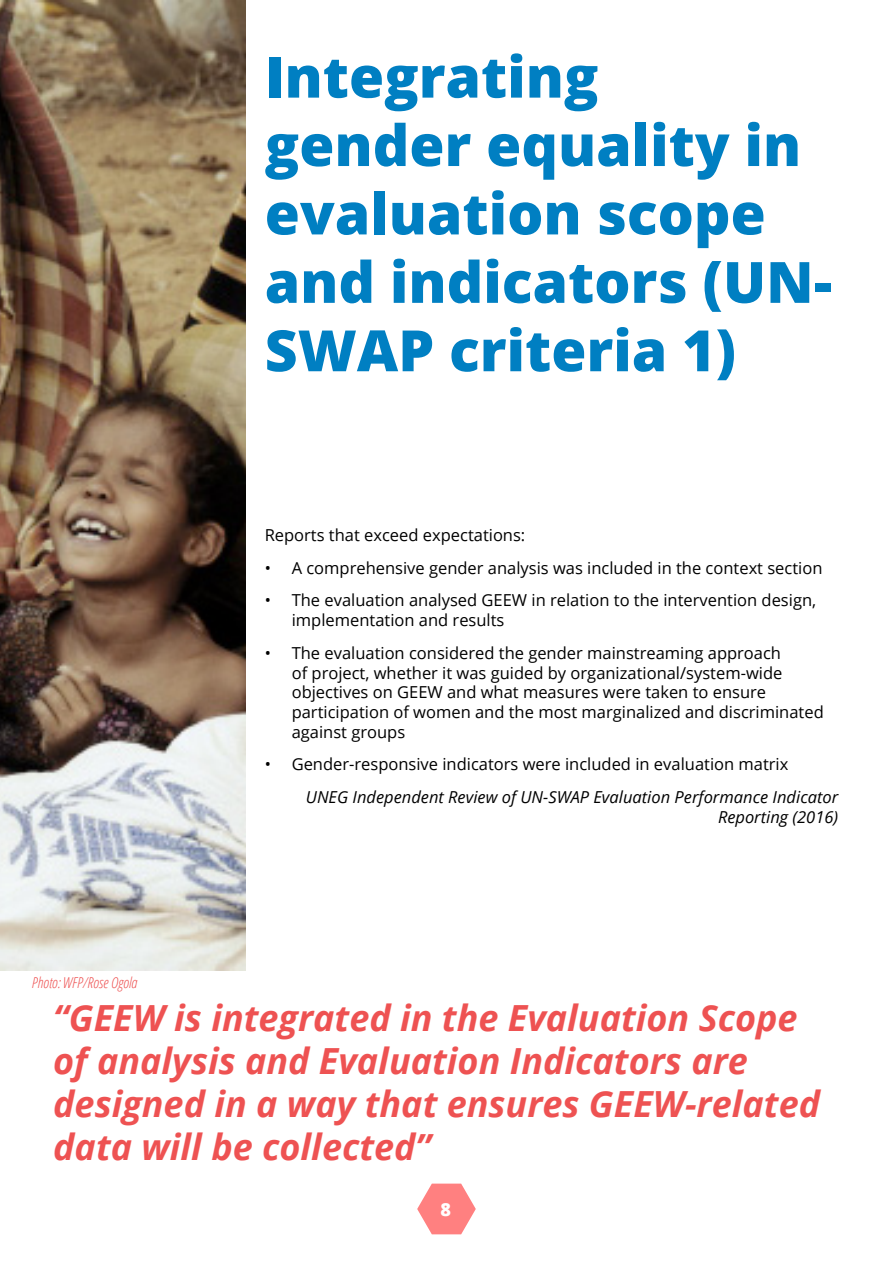
<style>
.page{position:relative;width:893px;height:1263px;background:#fff}
.page>*{position:absolute;margin:0;border:0;box-sizing:border-box;transform-origin:0 0}
.t1{font:800 57px/68.4px "Open Sans";color:#007fc2}
.t2{font:italic 700 36px/43.2px "Open Sans";color:#ee5252}
.t3{font:800 18px "Open Sans";color:#fff}
.t4{font:16.5px/19.8px "Open Sans";color:#000}
.t5{font:italic 16.5px/19.8px "Open Sans";color:#000;text-align:right}
.t6{font:italic 300 condensed 15px "Open Sans";color:#ee5252}
</style>
<div class="page">
<svg style="left:417px;top:1183px;width:59px;height:51px"></svg>
<img style="left:0;top:0;width:246px;height:971px">
<h1 class="t1" style="left:265px;top:40px;width:569px">Integrating<br>gender equality in evaluation scope and indicators (UN-<br>SWAP criteria 1)</h1>
<p class="t6" style="left:32px;top:972px;width:107px">Photo: WFP/Rose Ogola</p>
<p class="t4" style="left:265px;top:525px;width:262px">Reports that exceed expectations:</p>
<p class="t4" style="left:265px;top:557px;width:559px">• A comprehensive gender analysis was included in the context section</p>
<p class="t4" style="left:292px;top:590px;width:526px;text-indent:-27px">• The evaluation analysed GEEW in relation to the intervention design, implementation and results</p>
<p class="t4" style="left:292px;top:642px;width:534px;text-indent:-27px">• The evaluation considered the gender mainstreaming approach<br>of project, whether it was guided by organizational/system-wide objectives on GEEW and what measures were taken to ensure participation of women and the most marginalized and discriminated against groups</p>
<p class="t4" style="left:265px;top:754px;width:525px">• Gender-responsive indicators were included in evaluation matrix</p>
<p class="t5" style="left:306px;top:787px;width:534px">UNEG Independent Review of UN-SWAP Evaluation Performance Indicator<br>Reporting (2016)</p>
<h2 class="t2" style="left:53px;top:995px;width:768px">“GEEW is integrated in the Evaluation Scope of analysis and Evaluation Indicators are designed in a way that ensures GEEW-related data will be collected”</h2>
<p class="t3" style="left:440px;top:1195px;width:12px">8</p>
</div>
